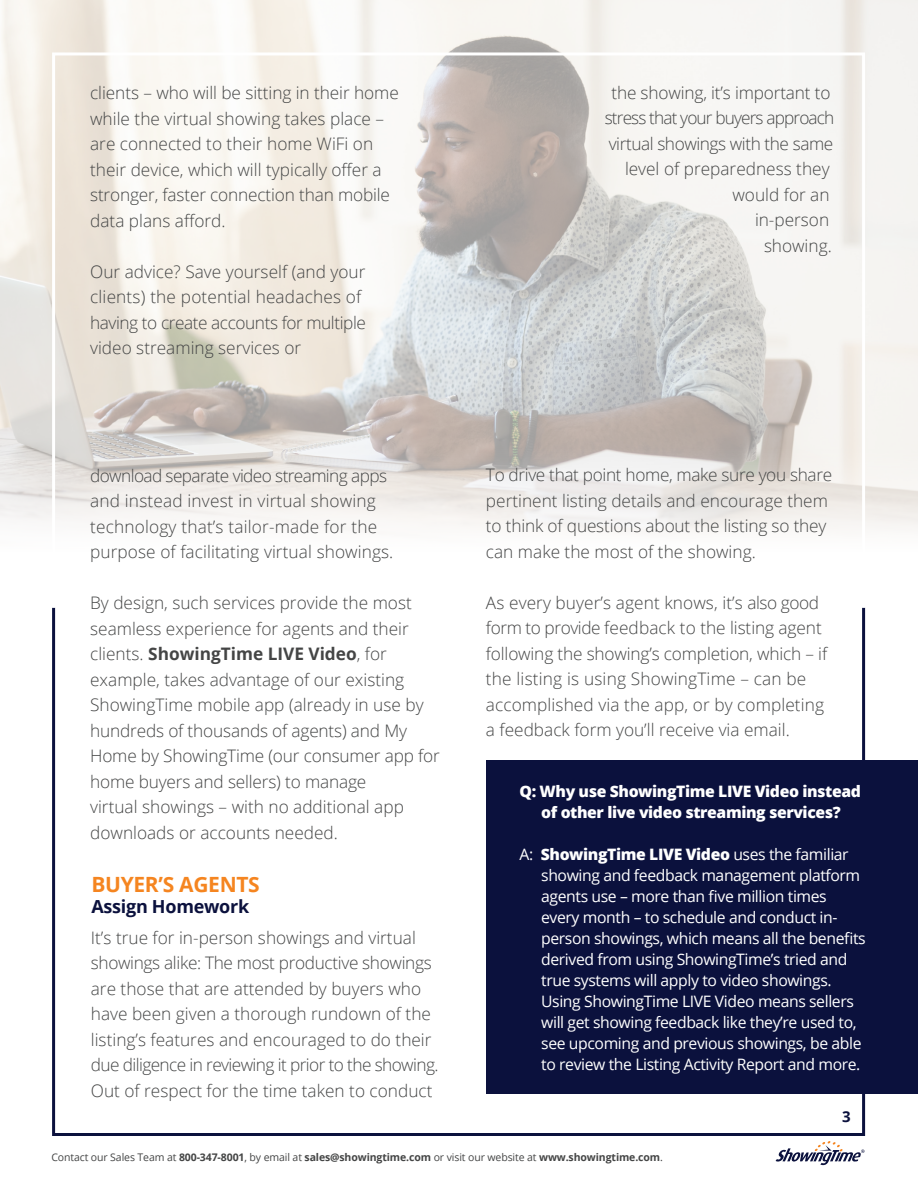
<style>
.page{position:relative;width:918px;height:1188px;background:#fff}
.page>*{position:absolute;margin:0;border:0;box-sizing:border-box;transform-origin:0 0}
.t1{font:700 21px "Open Sans";letter-spacing:-.015em;color:#f58520}
.t2{font:700 18px "Open Sans";letter-spacing:-.015em;color:#0b113d}
.t3{font:300 17.25px/25.5px "Open Sans";color:#444545}
.t4{font:15.75px/21px "Open Sans";letter-spacing:-.025em;color:#fff}
.t5{font:800 15.75px/21px "Open Sans";letter-spacing:-.025em;color:#fff;text-align:center}
.t6{font:700 15px "Open Sans";color:#0b113d}
.t7{font:700 10.5px "Open Sans";letter-spacing:-.01em;color:#444545}
.s1{font-weight:700}
.s2{font-weight:800}
.s3{font-weight:400}
</style>
<div class="page">
<img style="left:0;top:0;width:918px;height:532px">
<div style="left:52px;top:52px;width:813px;height:557px;border:3px solid #fff"></div>
<svg style="left:776px;top:1141px;width:89px;height:24px"></svg>
<div style="left:486px;top:760px;width:432px;height:334px;background:#0b113d"></div>
<p class="t3" style="left:90px;top:80px;width:310px">clients – who will be sitting in their home while the virtual showing takes place – are connected to their home WiFi on their device, which will typically offer a stronger, faster connection than mobile data plans afford.</p>
<p class="t3" style="left:90px;top:258px;width:277px">Our advice? Save yourself (and your clients) the potential headaches of having to create accounts for multiple video streaming services or</p>
<p class="t3" style="left:90px;top:462px;width:305px">download separate video streaming apps and instead invest in virtual showing technology that’s tailor-made for the purpose of facilitating virtual showings.</p>
<p class="t3" style="left:90px;top:590px;width:351px">By design, such services provide the most seamless experience for agents and their clients. <span class="s1">ShowingTime LIVE Video</span>, for example, takes advantage of our existing ShowingTime mobile app (already in use by hundreds of thousands of agents) and My Home by ShowingTime (our consumer app for home buyers and sellers) to manage<br>virtual showings – with no additional app downloads or accounts needed.</p>
<p class="t1" style="left:91px;top:870px;width:170px">BUYER’S AGENTS</p>
<p class="t2" style="left:91px;top:894px;width:159px">Assign Homework</p>
<p class="t3" style="left:91px;top:925px;width:349px">It’s true for in-person showings and virtual showings alike: The most productive showings are those that are attended by buyers who have been given a thorough rundown of the listing’s features and encouraged to do their due diligence in reviewing it prior to the showing.<br>Out of respect for the time taken to conduct</p>
<p class="t3" style="left:605px;top:79px;width:231px;text-align:right">the showing, it’s important to stress that your buyers approach virtual showings with the same level of preparedness they would for an<br>in-person<br>showing.</p>
<p class="t3" style="left:486px;top:462px;width:348px">To drive that point home, make sure you share pertinent listing details and encourage them to think of questions about the listing so they can make the most of the showing.</p>
<p class="t3" style="left:486px;top:589px;width:343px">As every buyer’s agent knows, it’s also good form to provide feedback to the listing agent following the showing’s completion, which – if the listing is using ShowingTime – can be accomplished via the app, or by completing a feedback form you’ll receive via email.</p>
<p class="t5" style="left:520px;top:780px;width:343px">Q: Why use ShowingTime LIVE Video instead of other live video streaming services?</p>
<p class="t4" style="left:541px;top:843px;width:326px;text-indent:-22px">A: <span class="s2">ShowingTime LIVE Video</span> uses the familiar showing and feedback management platform agents use – more than five million times every month – to schedule and conduct in&shy;person showings, which means all the benefits derived from using ShowingTime’s tried and true systems will apply to video showings.<br>Using ShowingTime LIVE Video means sellers will get showing feedback like they’re used to, see upcoming and previous showings, be able to review the Listing Activity Report and more.</p>
<p class="t6" style="left:842px;top:1106px;width:10px">3</p>
<p class="t7" style="left:51px;top:1150px;width:613px"><span class="s3">Contact our Sales Team at</span> 800-347-8001<span class="s3">, by email at</span> sales@showingtime.com <span class="s3">or visit our website at</span> www.showingtime.com<span class="s3">.</span></p>
</div>
